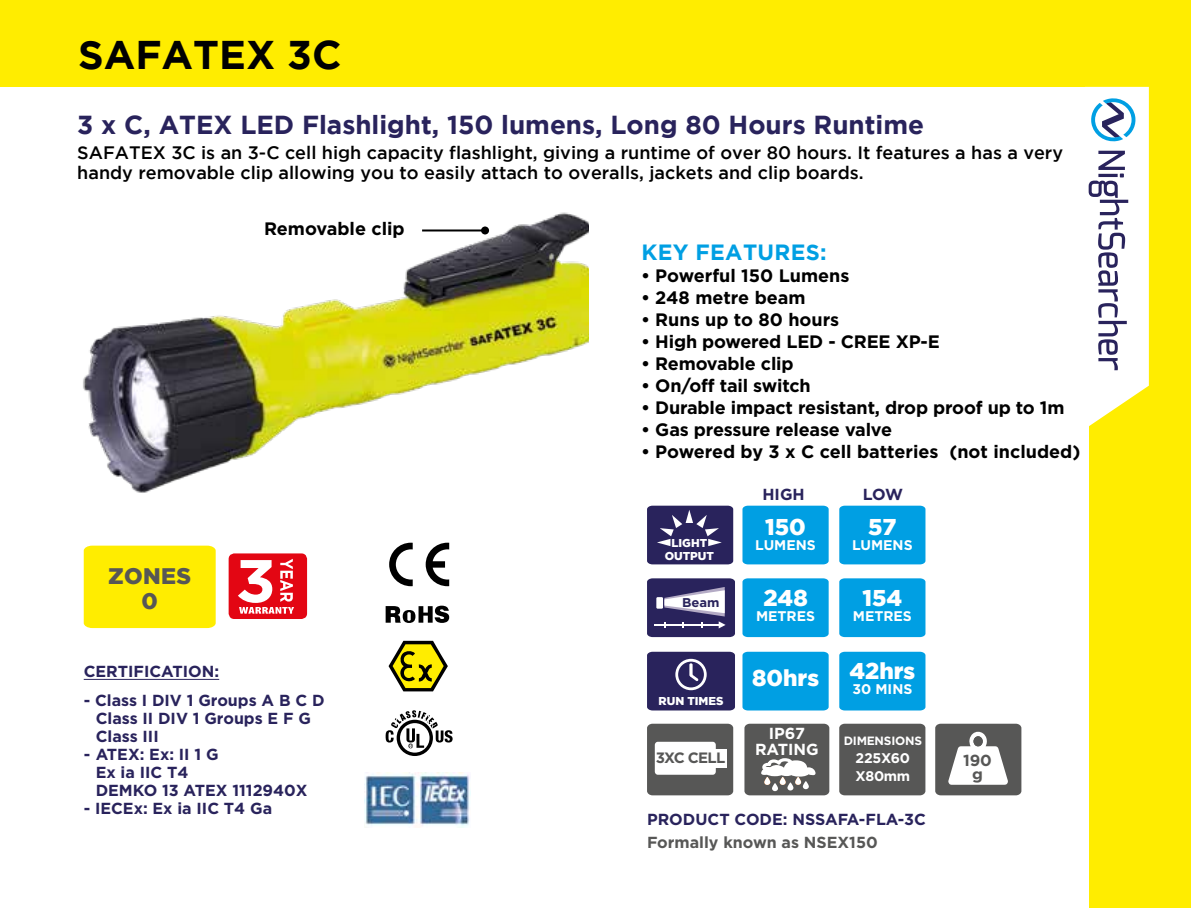
<style>
.page{position:relative;width:1191px;height:908px;background:#fff}
.page>*{position:absolute;margin:0;border:0;box-sizing:border-box;transform-origin:0 0}
.t1{font:700 40px "Gotham";color:#000}
.t2{font:700 26px "Gotham";color:#29235c}
.t3{font:900 22.8px "Gotham";color:#fff}
.t4{font:900 22.4px/25.2px "Gotham";letter-spacing:.015em;color:#575756;text-align:center}
.t5{font:700 22px "Gotham";letter-spacing:.015em;color:#009fe3}
.t6{font:700 18px "Gotham";letter-spacing:-.01em;color:#000}
.t7{font:500 18px/20px "Gotham";color:#000}
.t8{font:700 16px/18px "Gotham";color:#29235c}
.t9{font:700 16px/14px "Gotham";color:#575756;text-align:center}
.t10{font:700 16px/16px "Gotham";color:#fff;text-align:center}
.t11{font:700 15px "Gotham";letter-spacing:-.05em;color:#575756}
.t12{font:700 14px "Gotham";color:#fff}
.t13{font:700 14px/18px "Gotham";letter-spacing:-.02em;color:#fff}
.t14{font:700 12.6px "Gotham";color:#29235c}
.t15{font:700 12px "Gotham";letter-spacing:-.02em;color:#fff}
.t16{font:900 11.4px/13px "Gotham";color:#fff;text-align:center}
</style>
<div class="page">
<div style="left:1089px;top:0;width:102px;height:908px;background:#ffed00"></div>
<div style="left:0;top:0;width:1191px;height:87px;background:#ffed00"></div>
<svg style="left:1088px;top:87px;width:60px;height:339px;background:#e3e5e0"></svg>
<img style="left:83px;top:212px;width:505px;height:281px">
<hr style="left:84px;top:679px;width:135px;height:1px;background:#29235c">
<svg style="left:647px;top:506px;width:86px;height:58px;background:#383267"></svg>
<div style="left:742px;top:506px;width:86px;height:58px;background:#009fe3"></div>
<div style="left:742px;top:578px;width:86px;height:59px;background:#009fe3"></div>
<div style="left:742px;top:652px;width:86px;height:58px;background:#009fe3"></div>
<div style="left:839px;top:506px;width:86px;height:58px;background:#009fe3"></div>
<div style="left:839px;top:578px;width:86px;height:59px;background:#009fe3"></div>
<div style="left:839px;top:652px;width:86px;height:58px;background:#009fe3"></div>
<svg style="left:935px;top:724px;width:86px;height:71px"></svg>
<div style="left:973px;top:736px;width:9px;height:11px;background:#575756;border-radius:50%"></div>
<div style="left:647px;top:724px;width:86px;height:71px;background:#575756"></div>
<div style="left:655px;top:742px;width:61px;height:33px;background:#fff;border-radius:3px"></div>
<div style="left:710px;top:749px;width:17px;height:19px;background:#fff"></div>
<div style="left:839px;top:724px;width:86px;height:71px;background:#575756"></div>
<svg style="left:389px;top:543px;width:24px;height:43px"></svg>
<svg style="left:426px;top:543px;width:23px;height:43px"></svg>
<svg style="left:388px;top:641px;width:60px;height:50px"></svg>
<img style="left:364px;top:773px;width:106px;height:54px">
<svg style="left:385px;top:606px;width:64px;height:17px"></svg>
<svg style="left:385px;top:710px;width:67px;height:46px"></svg>
<svg style="left:647px;top:578px;width:88px;height:59px"></svg>
<svg style="left:647px;top:652px;width:88px;height:58px;background:#363066"></svg>
<svg style="left:744px;top:724px;width:85px;height:71px;background:#71706f"></svg>
<hr style="left:422px;top:229px;width:63px;height:2px;background:#000">
<div style="left:481px;top:226px;width:8px;height:8px;background:#000;border-radius:50%"></div>
<div style="left:229px;top:553px;width:78px;height:66px;background:#e30613;border-radius:6px"></div>
<svg style="left:238px;top:559px;width:56px;height:55px"></svg>
<div style="left:84px;top:546px;width:132px;height:82px;background:#ffed00"></div>
<h1 class="t1" style="left:78px;top:32px;width:265px">SAFATEX 3C</h1>
<h2 class="t2" style="left:77px;top:110px;width:848px">3 x C, ATEX LED Flashlight, 150 lumens, Long 80 Hours Runtime</h2>
<p class="t7" style="left:77px;top:142px;width:987px">SAFATEX 3C is an 3-C cell high capacity flashlight, giving a runtime of over 80 hours. It features a has a very handy removable clip allowing you to easily attach to overalls, jackets and clip boards.</p>
<p class="t6" style="left:264px;top:219px;width:142px">Removable clip</p>
<p class="t4" style="left:108px;top:562px;width:84px">ZONES<br>0</p>
<p class="t8" style="left:84px;top:662px;width:137px">CERTIFICATION:</p>
<p class="t8" style="left:96px;top:691px;width:230px;text-indent:-12px">- Class I DIV 1 Groups A B C D<br>Class II DIV 1 Groups E F G<br>Class III</p>
<p class="t8" style="left:96px;top:745px;width:213px;text-indent:-12px">- ATEX: Ex: II 1 G<br>Ex ia IIC T4<br>DEMKO 13 ATEX 1112940X</p>
<p class="t8" style="left:84px;top:799px;width:190px">- IECEx: Ex ia IIC T4 Ga</p>
<p class="t5" style="left:641px;top:240px;width:187px">KEY FEATURES:</p>
<p class="t6" style="left:641px;top:265px;width:210px">• Powerful 150 Lumens</p>
<p class="t6" style="left:641px;top:287px;width:166px">• 248 metre beam</p>
<p class="t6" style="left:641px;top:309px;width:200px">• Runs up to 80 hours</p>
<p class="t6" style="left:641px;top:331px;width:300px">• High powered LED - CREE XP-E</p>
<p class="t6" style="left:641px;top:353px;width:154px">• Removable clip</p>
<p class="t6" style="left:641px;top:375px;width:171px">• On/off tail switch</p>
<p class="t6" style="left:641px;top:397px;width:425px">• Durable impact resistant, drop proof up to 1m</p>
<p class="t6" style="left:641px;top:419px;width:252px">• Gas pressure release valve</p>
<p class="t6" style="left:641px;top:441px;width:440px">• Powered by 3 x C cell batteries (not included)</p>
<p class="t16" style="left:664px;top:536px;width:51px">LIGHT<br>OUTPUT</p>
<p class="t14" style="left:682px;top:595px;width:39px">Beam</p>
<p class="t16" style="left:658px;top:694px;width:66px">RUN TIMES</p>
<p class="t11" style="left:656px;top:749px;width:71px">3XC CELL</p>
<p class="t8" style="left:762px;top:485px;width:44px">HIGH</p>
<p class="t8" style="left:863px;top:485px;width:42px">LOW</p>
<p class="t3" style="left:765px;top:513px;width:42px">150</p>
<p class="t12" style="left:755px;top:537px;width:62px">LUMENS</p>
<p class="t3" style="left:763px;top:585px;width:46px">248</p>
<p class="t12" style="left:756px;top:608px;width:61px">METRES</p>
<p class="t3" style="left:752px;top:665px;width:68px">80hrs</p>
<p class="t10" style="left:755px;top:725px;width:65px">IP67<br>RATING</p>
<p class="t3" style="left:868px;top:513px;width:30px">57</p>
<p class="t12" style="left:852px;top:537px;width:62px">LUMENS</p>
<p class="t3" style="left:862px;top:585px;width:41px">154</p>
<p class="t12" style="left:853px;top:608px;width:61px">METRES</p>
<p class="t3" style="left:849px;top:658px;width:67px">42hrs</p>
<p class="t12" style="left:852px;top:681px;width:61px">30 MINS</p>
<p class="t15" style="left:843px;top:734px;width:80px">DIMENSIONS</p>
<p class="t13" style="left:855px;top:748px;width:56px">225X60<br>X80mm</p>
<p class="t8" style="left:647px;top:810px;width:280px">PRODUCT CODE: NSSAFA-FLA-3C</p>
<p class="t9" style="left:647px;top:835px;width:232px">Formally known as NSEX150</p>
<p class="t9" style="left:963px;top:752px;width:30px">190 g</p>
</div>
